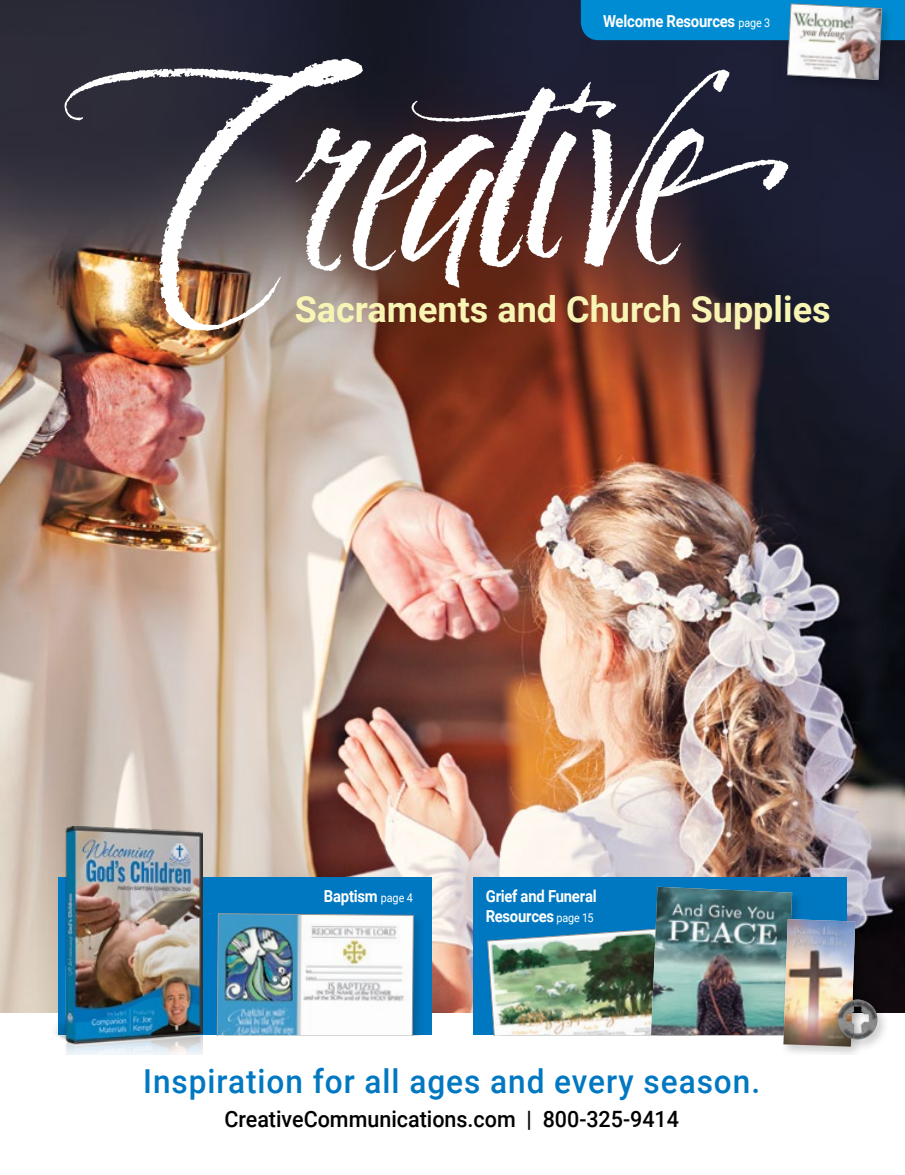
<style>
.page{position:relative;width:905px;height:1175px;background:#fff}
.page>*{position:absolute;margin:0;border:0;box-sizing:border-box;transform-origin:0 0}
.t1{font:700 36px "Roboto";color:#f7f4b4}
.t2{font:500 33px "Roboto";letter-spacing:.03em;color:#0078c1;scale:.96 1}
.t3{font:500 22.5px "Roboto";color:#000;scale:.96 1}
.t4{font:700 16.5px/19.5px "Roboto";letter-spacing:-.015em;color:#fff;scale:.9 1}
.s1{font-weight:400;font-size:12px}
</style>
<div class="page">
<img style="left:0;top:0;width:904px;height:1012px">
<img style="left:64px;top:58px;width:299px;height:273px">
<svg style="left:295px;top:0;width:609px;height:288px;background:#4e4e5b"></svg>
<div style="left:58px;top:877px;width:373px;height:158px;background:#0078c1"></div>
<div style="left:213px;top:909px;width:212px;height:126px;background:#000;opacity:.2"></div>
<img style="left:216px;top:913px;width:198px;height:122px">
<div style="left:473px;top:877px;width:374px;height:158px;background:#0078c1"></div>
<img style="left:32px;top:826px;width:170px;height:229px">
<div style="left:780px;top:915px;width:87px;height:143px;background:#000;opacity:.2"></div>
<img style="left:487px;top:886px;width:368px;height:160px">
<img style="left:783px;top:919px;width:72px;height:127px">
<div style="left:834px;top:996px;width:55px;height:55px;background:#000;opacity:.2"></div>
<img style="left:837px;top:999px;width:40px;height:40px">
<div style="left:0;top:1055px;width:904px;height:119px;background:#fff"></div>
<p class="t4" style="left:603px;top:10px;width:187px">Welcome Resources <span class="s1">page 3</span></p>
<h1 class="t1" style="left:295px;top:284px;width:537px">Sacraments and Church Supplies</h1>
<p class="t4" style="left:324px;top:886px;width:100px">Baptism <span class="s1">page 4</span></p>
<p class="t4" style="left:485px;top:886px;width:125px">Grief and Funeral<br>Resources <span class="s1">page 15</span></p>
<h2 class="t2" style="left:143px;top:1058px;width:644px">Inspiration for all ages and every season.</h2>
<h3 class="t3" style="left:224px;top:1103px;width:475px">CreativeCommunications.com | 800-325-9414</h3>
</div>
